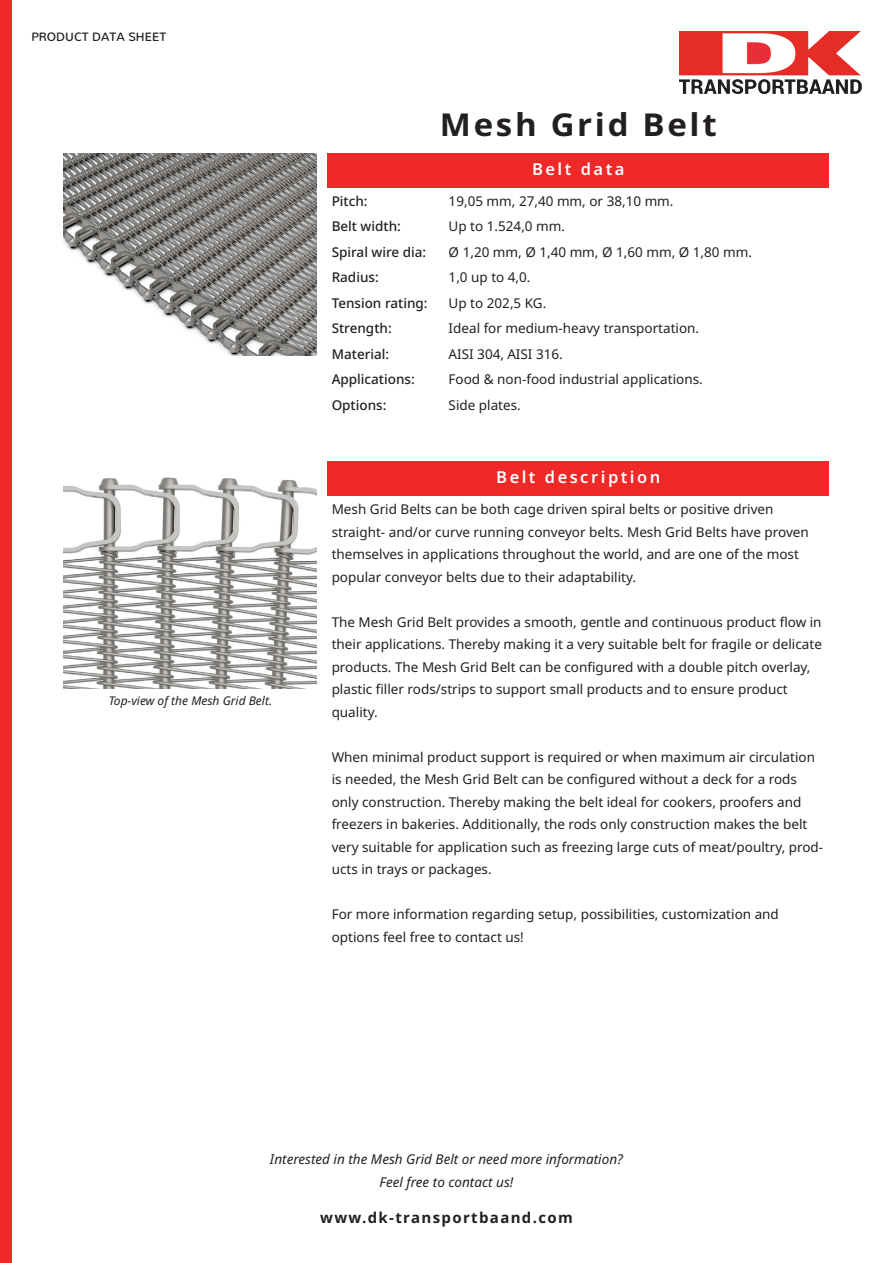
<style>
.page{position:relative;width:893px;height:1263px;background:#fff}
.page>*{position:absolute;margin:0;border:0;box-sizing:border-box;transform-origin:0 0}
.t1{font:700 31.5px "Noto Sans";letter-spacing:.08em;color:#231f20;scale:1.05 1}
.t2{font:600 16.5px "Noto Sans";letter-spacing:.15em;color:#fff}
.t3{font:700 15px "Noto Sans";letter-spacing:.09em;color:#231f20}
.t4{font:13.5px/22.5px "Noto Sans";color:#231f20}
.t5{font:500 13.5px "Noto Sans";color:#231f20}
.t6{font:italic 13.5px/22.5px "Noto Sans";color:#231f20;text-align:center}
.t7{font:italic 12px "Noto Sans";color:#231f20}
.t8{font:500 12px "Nunito";color:#231f20}
</style>
<div class="page">
<img style="left:679px;top:31px;width:183px;height:63px">
<img style="left:64px;top:153px;width:253px;height:202px">
<div style="left:327px;top:153px;width:502px;height:34px;background:#ee2927"></div>
<div style="left:0;top:0;width:11px;height:1263px;background:#ee2927"></div>
<img style="left:64px;top:477px;width:253px;height:212px">
<div style="left:327px;top:461px;width:502px;height:34px;background:#ee2927"></div>
<p class="t8" style="left:31px;top:27px;width:136px">PRODUCT DATA SHEET</p>
<p class="t7" style="left:109px;top:692px;width:165px">Top-view of the Mesh Grid Belt.</p>
<p class="t1" style="left:440px;top:102px;width:265px">Mesh Grid Belt</p>
<p class="t2" style="left:532px;top:157px;width:94px">Belt data</p>
<p class="t5" style="left:332px;top:191px;width:37px">Pitch:</p>
<p class="t4" style="left:449px;top:190px;width:226px">19,05 mm, 27,40 mm, or 38,10 mm.</p>
<p class="t5" style="left:332px;top:217px;width:71px">Belt width:</p>
<p class="t4" style="left:449px;top:215px;width:118px">Up to 1.524,0 mm.</p>
<p class="t5" style="left:332px;top:242px;width:96px">Spiral wire dia:</p>
<p class="t4" style="left:449px;top:241px;width:305px">Ø 1,20 mm, Ø 1,40 mm, Ø 1,60 mm, Ø 1,80 mm.</p>
<p class="t5" style="left:332px;top:268px;width:49px">Radius:</p>
<p class="t4" style="left:449px;top:266px;width:83px">1,0 up to 4,0.</p>
<p class="t5" style="left:332px;top:293px;width:97px">Tension rating:</p>
<p class="t4" style="left:449px;top:292px;width:99px">Up to 202,5 KG.</p>
<p class="t5" style="left:332px;top:319px;width:62px">Strength:</p>
<p class="t4" style="left:449px;top:318px;width:252px">Ideal for medium-heavy transportation.</p>
<p class="t5" style="left:332px;top:344px;width:59px">Material:</p>
<p class="t4" style="left:449px;top:343px;width:116px">AISI 304, AISI 316.</p>
<p class="t5" style="left:332px;top:370px;width:85px">Applications:</p>
<p class="t4" style="left:449px;top:369px;width:256px">Food &amp; non-food industrial applications.</p>
<p class="t5" style="left:332px;top:395px;width:56px">Options:</p>
<p class="t4" style="left:449px;top:394px;width:74px">Side plates.</p>
<p class="t2" style="left:496px;top:466px;width:166px">Belt description</p>
<p class="t4" style="left:332px;top:498px;width:479px">Mesh Grid Belts can be both cage driven spiral belts or positive driven straight- and/or curve running conveyor belts. Mesh Grid Belts have proven themselves in applications throughout the world, and are one of the most popular conveyor belts due to their adaptability.</p>
<p class="t4" style="left:332px;top:611px;width:492px">The Mesh Grid Belt provides a smooth, gentle and continuous product flow in their applications. Thereby making it a very suitable belt for fragile or delicate products. The Mesh Grid Belt can be configured with a double pitch overlay, plastic filler rods/strips to support small products and to ensure product quality.</p>
<p class="t4" style="left:332px;top:746px;width:493px">When minimal product support is required or when maximum air circulation is needed, the Mesh Grid Belt can be configured without a deck for a rods only construction. Thereby making the belt ideal for cookers, proofers and freezers in bakeries. Additionally, the rods only construction makes the belt very suitable for application such as freezing large cuts of meat/poultry, prod&shy;ucts in trays or packages.</p>
<p class="t4" style="left:332px;top:903px;width:449px">For more information regarding setup, possibilities, customization and options feel free to contact us!</p>
<p class="t6" style="left:270px;top:1148px;width:354px">Interested in the Mesh Grid Belt or need more information?<br>Feel free to contact us!</p>
<p class="t3" style="left:320px;top:1206px;width:254px">www.dk-transportbaand.com</p>
</div>
